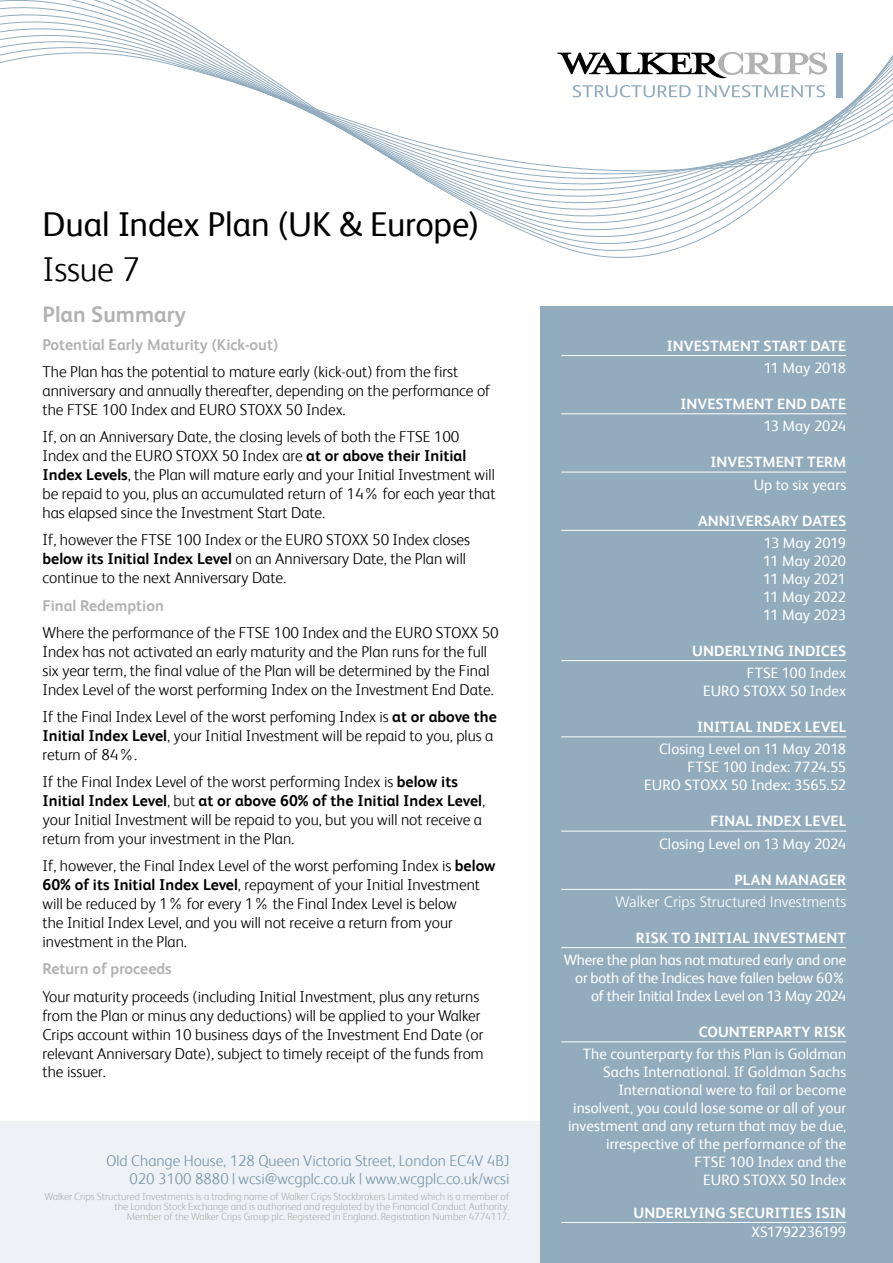
<style>
.page{position:relative;width:893px;height:1263px;background:#fff}
.page>*{position:absolute;margin:0;border:0;box-sizing:border-box;transform-origin:0 0}
.t1{font:34.5px "FS Albert";letter-spacing:-.005em;color:#000}
.t2{font:300 34.5px "FS Albert";letter-spacing:-.005em;color:#000}
.t3{font:700 22.5px "FS Albert";color:#b3b2b2}
.t4{font:300 15.75px/18.9px "FS Albert";color:#000}
.t5{font:700 15.75px "FS Albert";color:#b3b2b2}
.t6{font:300 15.6px/18.8px "FS Albert";color:#7a97ab;text-align:right}
.t7{font:15px/18px "FS Albert";color:#fff;text-align:right}
.t8{font:700 15px "FS Albert";letter-spacing:.005em;color:#fff}
.t9{font:300 15px "Frutiger";color:#fff}
.t10{font:300 10.35px/10.4px "FS Albert";letter-spacing:-.005em;color:#b2b2b2;text-align:right}
.s1{font-weight:700}
</style>
<div class="page">
<svg style="left:0;top:0;width:893px;height:258px"></svg>
<svg style="left:557px;top:52px;width:270px;height:27px"></svg>
<svg style="left:573px;top:85px;width:118px;height:12px"></svg>
<svg style="left:698px;top:85px;width:127px;height:12px"></svg>
<div style="left:837px;top:53px;width:6px;height:44px;background:#92acbe"></div>
<div style="left:540px;top:306px;width:353px;height:957px;background:#92acbe"></div>
<hr style="left:561px;top:355px;width:285px;height:1px;background:#fff">
<hr style="left:561px;top:413px;width:285px;height:1px;background:#fff">
<hr style="left:561px;top:472px;width:285px;height:1px;background:#fff">
<hr style="left:561px;top:530px;width:285px;height:1px;background:#fff">
<hr style="left:561px;top:660px;width:285px;height:1px;background:#fff">
<hr style="left:561px;top:736px;width:285px;height:1px;background:#fff">
<hr style="left:561px;top:831px;width:285px;height:1px;background:#fff">
<hr style="left:561px;top:889px;width:285px;height:1px;background:#fff">
<hr style="left:561px;top:947px;width:285px;height:1px;background:#fff">
<hr style="left:561px;top:1041px;width:285px;height:1px;background:#fff">
<hr style="left:561px;top:1222px;width:285px;height:1px;background:#fff">
<div style="left:0;top:1120px;width:540px;height:143px;background:#eef2f6"></div>
<h1 class="t1" style="left:43px;top:204px;width:438px">Dual Index Plan (UK &amp; Europe)</h1>
<h1 class="t2" style="left:43px;top:249px;width:99px">Issue 7</h1>
<h2 class="t3" style="left:43px;top:302px;width:145px">Plan Summary</h2>
<p class="t5" style="left:43px;top:335px;width:237px">Potential Early Maturity (Kick-out)</p>
<p class="t4" style="left:43px;top:362px;width:450px">The Plan has the potential to mature early (kick-out) from the first anniversary and annually thereafter, depending on the performance of the FTSE 100 Index and EURO STOXX 50 Index.</p>
<p class="t4" style="left:43px;top:427px;width:455px">If, on an Anniversary Date, the closing levels of both the FTSE 100<br>Index and the EURO STOXX 50 Index are <span class="s1">at or above their Initial Index Levels</span>, the Plan will mature early and your Initial Investment will be repaid to you, plus an accumulated return of 14% for each year that has elapsed since the Investment Start Date.</p>
<p class="t4" style="left:43px;top:530px;width:429px">If, however the FTSE 100 Index or the EURO STOXX 50 Index closes <span class="s1">below its Initial Index Level</span> on an Anniversary Date, the Plan will continue to the next Anniversary Date.</p>
<p class="t5" style="left:43px;top:596px;width:123px">Final Redemption</p>
<p class="t4" style="left:43px;top:623px;width:458px">Where the performance of the FTSE 100 Index and the EURO STOXX 50<br>Index has not activated an early maturity and the Plan runs for the full six year term, the final value of the Plan will be determined by the Final Index Level of the worst performing Index on the Investment End Date.</p>
<p class="t4" style="left:43px;top:707px;width:456px">If the Final Index Level of the worst perfoming Index is <span class="s1">at or above the<br>Initial Index Level</span>, your Initial Investment will be repaid to you, plus a return of 84%.</p>
<p class="t4" style="left:43px;top:772px;width:444px">If the Final Index Level of the worst performing Index is <span class="s1">below its Initial Index Level</span>, but <span class="s1">at or above 60% of the Initial Index Level</span>, your Initial Investment will be repaid to you, but you will not receive a return from your investment in the Plan.</p>
<p class="t4" style="left:43px;top:856px;width:454px">If, however, the Final Index Level of the worst perfoming Index is <span class="s1">below 60% of its Initial Index Level</span>, repayment of your Initial Investment will be reduced by 1% for every 1% the Final Index Level is below<br>the Initial Index Level, and you will not receive a return from your investment in the Plan.</p>
<p class="t5" style="left:43px;top:960px;width:131px">Return of proceeds</p>
<p class="t4" style="left:43px;top:987px;width:443px">Your maturity proceeds (including Initial Investment, plus any returns from the Plan or minus any deductions) will be applied to your Walker Crips account within 10 business days of the Investment End Date (or relevant Anniversary Date), subject to timely receipt of the funds from the issuer.</p>
<p class="t6" style="left:106px;top:1151px;width:405px">Old Change House, 128 Queen Victoria Street, London EC4V 4BJ<br>020 3100 8880 | wcsi@wcgplc.co.uk | www.wcgplc.co.uk/wcsi</p>
<p class="t10" style="left:44px;top:1191px;width:467px">Walker Crips Structured Investments is a trading name of Walker Crips Stockbrokers Limited which is a member of the London Stock Exchange and is authorised and regulated by the Financial Conduct Authority.<br>Member of the Walker Crips Group plc. Registered in England. Registration Number 4774117.</p>
<p class="t8" style="left:667px;top:337px;width:181px">INVESTMENT START DATE</p>
<p class="t7" style="left:764px;top:359px;width:84px">11 May 2018</p>
<p class="t8" style="left:681px;top:395px;width:167px">INVESTMENT END DATE</p>
<p class="t7" style="left:764px;top:417px;width:84px">13 May 2024</p>
<p class="t8" style="left:711px;top:454px;width:137px">INVESTMENT TERM</p>
<p class="t7" style="left:754px;top:475px;width:94px">Up to six years</p>
<p class="t8" style="left:698px;top:512px;width:150px">ANNIVERSARY DATES</p>
<p class="t7" style="left:763px;top:534px;width:85px;text-align:justify">13 May 2019<br>11 May 2020<br>11 May 2021<br>11 May 2022<br>11 May 2023</p>
<p class="t8" style="left:692px;top:642px;width:155px">UNDERLYING INDICES</p>
<p class="t7" style="left:703px;top:664px;width:145px">FTSE 100 Index<br>EURO STOXX 50 Index</p>
<p class="t8" style="left:697px;top:718px;width:150px">INITIAL INDEX LEVEL</p>
<p class="t7" style="left:644px;top:740px;width:203px">Closing Level on 11 May 2018<br>FTSE 100 Index: 7724.55<br>EURO STOXX 50 Index: 3565.52</p>
<p class="t8" style="left:710px;top:813px;width:137px">FINAL INDEX LEVEL</p>
<p class="t7" style="left:659px;top:834px;width:189px">Closing Level on 13 May 2024</p>
<p class="t8" style="left:734px;top:871px;width:113px">PLAN MANAGER</p>
<p class="t9" style="left:615px;top:893px;width:232px">Walker Crips Structured Investments</p>
<p class="t8" style="left:636px;top:929px;width:212px">RISK TO INITIAL INVESTMENT</p>
<p class="t7" style="left:564px;top:951px;width:284px">Where the plan has not matured early and one or both of the Indices have fallen below 60% of their Initial Index Level on 13 May 2024</p>
<p class="t8" style="left:699px;top:1023px;width:149px">COUNTERPARTY RISK</p>
<p class="t7" style="left:568px;top:1045px;width:280px">The counterparty for this Plan is Goldman Sachs International. If Goldman Sachs International were to fail or become insolvent, you could lose some or all of your investment and any return that may be due, irrespective of the performance of the<br>FTSE 100 Index and the<br>EURO STOXX 50 Index</p>
<p class="t8" style="left:633px;top:1204px;width:214px">UNDERLYING SECURITIES ISIN</p>
<p class="t7" style="left:751px;top:1223px;width:96px">XS1792236199</p>
</div>
